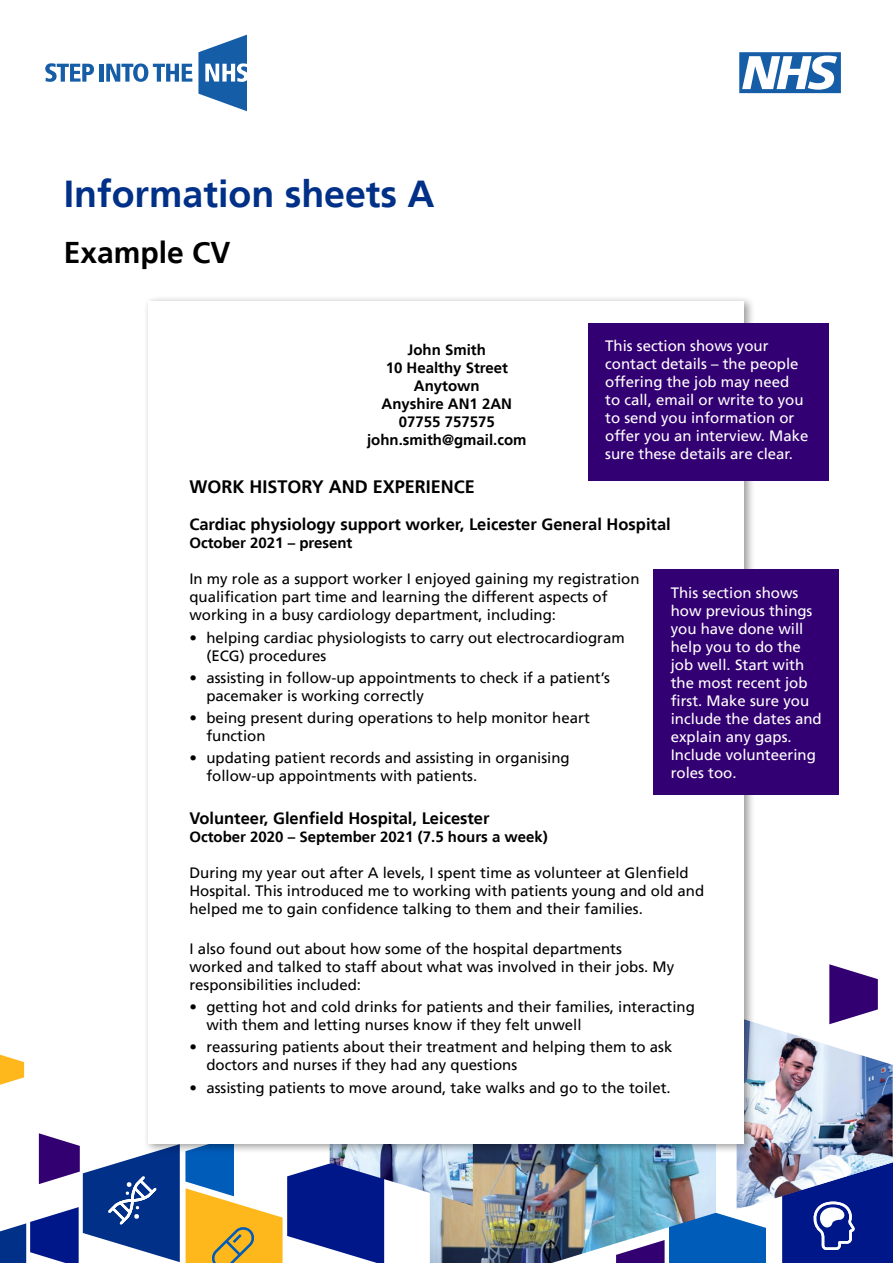
<style>
.page{position:relative;width:893px;height:1263px;background:#fff}
.page>*{position:absolute;margin:0;border:0;box-sizing:border-box;transform-origin:0 0}
.t1{font:700 37.5px "Frutiger LT";color:#003087}
.t2{font:700 30px "Frutiger LT";color:#000}
.t3{font:700 18px "Frutiger LT";color:#000}
.t4{font:700 16.5px "Frutiger LT";color:#000}
.t5{font:15px/18px "Frutiger LT";color:#000}
.t6{font:15px/18px "Frutiger LT";color:#fff}
.t7{font:700 15px/18px "Frutiger LT";color:#000;text-align:center}
</style>
<div class="page">
<svg style="left:829px;top:964px;width:49px;height:53px"></svg>
<svg style="left:0;top:1055px;width:24px;height:30px"></svg>
<svg style="left:716px;top:1199px;width:50px;height:64px"></svg>
<img style="left:430px;top:1154px;width:286px;height:109px">
<img style="left:384px;top:1154px;width:89px;height:52px">
<svg style="left:782px;top:1210px;width:111px;height:53px;background:#1a2f95"></svg>
<svg style="left:0;top:1133px;width:384px;height:130px"></svg>
<img style="left:737px;top:1017px;width:156px;height:193px">
<svg style="left:45px;top:63px;width:49px;height:19px"></svg>
<div style="left:99px;top:64px;width:5px;height:18px;background:#165da7"></div>
<svg style="left:106px;top:63px;width:86px;height:19px"></svg>
<svg style="left:198px;top:35px;width:49px;height:76px"></svg>
<svg style="left:739px;top:52px;width:102px;height:41px"></svg>
<div style="left:143px;top:296px;width:613px;height:858px;background:#000;opacity:.4"></div>
<div style="left:149px;top:301px;width:595px;height:842px;background:#fff"></div>
<div style="left:588px;top:323px;width:241px;height:157px;background:#330073"></div>
<div style="left:654px;top:570px;width:185px;height:225px;background:#330073"></div>
<h1 class="t1" style="left:64px;top:172px;width:372px">Information sheets A</h1>
<h2 class="t2" style="left:64px;top:235px;width:168px">Example CV</h2>
<p class="t6" style="left:605px;top:337px;width:205px">This section shows your contact details – the people offering the job may need<br>to call, email or write to you to send you information or offer you an interview. Make sure these details are clear.</p>
<p class="t7" style="left:367px;top:340px;width:161px">John Smith<br>10 Healthy Street<br>Anytown<br>Anyshire AN1 2AN<br>07755 757575 john.smith@gmail.com</p>
<p class="t3" style="left:189px;top:476px;width:287px">WORK HISTORY AND EXPERIENCE</p>
<p class="t4" style="left:189px;top:515px;width:483px">Cardiac physiology support worker, Leicester General Hospital</p>
<p class="t7" style="left:189px;top:534px;width:165px">October 2021 – present</p>
<p class="t5" style="left:189px;top:570px;width:452px">In my role as a support worker I enjoyed gaining my registration qualification part time and learning the different aspects of working in a busy cardiology department, including:</p>
<p class="t5" style="left:206px;top:629px;width:420px;text-indent:-17px">• helping cardiac physiologists to carry out electrocardiogram (ECG) procedures</p>
<p class="t5" style="left:206px;top:669px;width:405px;text-indent:-17px">• assisting in follow-up appointments to check if a patient’s pacemaker is working correctly</p>
<p class="t5" style="left:206px;top:709px;width:385px;text-indent:-17px">• being present during operations to help monitor heart function</p>
<p class="t5" style="left:206px;top:749px;width:365px;text-indent:-17px">• updating patient records and assisting in organising follow-up appointments with patients.</p>
<p class="t4" style="left:189px;top:808px;width:302px">Volunteer, Glenfield Hospital, Leicester</p>
<p class="t7" style="left:189px;top:827px;width:360px">October 2020 – September 2021 (7.5 hours a week)</p>
<p class="t5" style="left:189px;top:863px;width:516px">During my year out after A levels, I spent time as volunteer at Glenfield<br>Hospital. This introduced me to working with patients young and old and helped me to gain confidence talking to them and their families.</p>
<p class="t5" style="left:189px;top:940px;width:486px">I also found out about how some of the hospital departments worked and talked to staff about what was involved in their jobs. My responsibilities included:</p>
<p class="t5" style="left:206px;top:998px;width:490px;text-indent:-17px">• getting hot and cold drinks for patients and their families, interacting with them and letting nurses know if they felt unwell</p>
<p class="t5" style="left:206px;top:1038px;width:467px;text-indent:-17px">• reassuring patients about their treatment and helping them to ask doctors and nurses if they had any questions</p>
<p class="t5" style="left:189px;top:1078px;width:483px">• assisting patients to move around, take walks and go to the toilet.</p>
<p class="t6" style="left:671px;top:584px;width:152px">This section shows how previous things you have done will help you to do the job well. Start with the most recent job first. Make sure you include the dates and explain any gaps.<br>Include volunteering roles too.</p>
</div>
